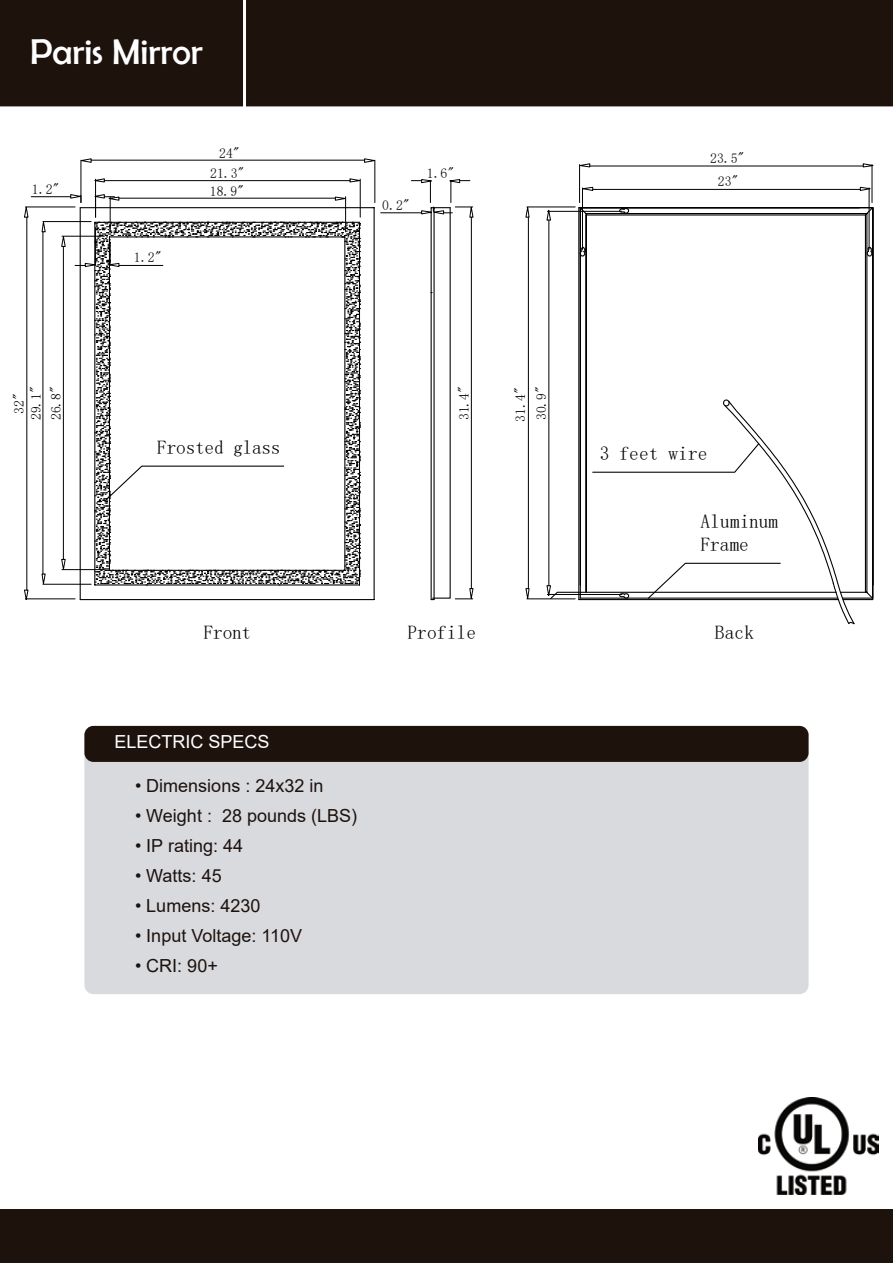
<style>
.page{position:relative;width:893px;height:1263px;background:#fff}
.page>*{position:absolute;margin:0;border:0;box-sizing:border-box;transform-origin:0 0}
.t1{font:36px "Berlin Sans FB";color:#fff}
.t2{font:19.35px/23.1px "Sim Sun";letter-spacing:.01em;color:#020102}
.t3{font:19.35px "Sim Sun";letter-spacing:-.01em;color:#020102}
.t4{font:18px "Arial";color:#1e120d}
.t5{font:18px "Arial";color:#fff}
.t6{font:13.65px/17.9px "Sim Sun";letter-spacing:.01em;color:#020102}
</style>
<div class="page">
<div style="left:0;top:0;width:893px;height:106px;background:#1e120d"></div>
<div style="left:0;top:1210px;width:893px;height:53px;background:#1e120d"></div>
<div style="left:0;top:1209px;width:893px;height:54px;border:2px solid #1e120d"></div>
<hr style="left:243px;top:0;width:3px;height:118px;background:#fff">
<div style="left:84px;top:726px;width:724px;height:268px;background:#d8dade;border-radius:9px"></div>
<div style="left:84px;top:726px;width:724px;height:36px;background:#1e120d;border-radius:9px"></div>
<hr style="left:80px;top:208px;width:1px;height:392px;background:#020102">
<hr style="left:80px;top:599px;width:294px;height:1px;background:#020102">
<hr style="left:80px;top:207px;width:294px;height:1px;background:#020102">
<hr style="left:374px;top:208px;width:1px;height:392px;background:#020102">
<hr style="left:374px;top:160px;width:1px;height:43px;background:#020102">
<hr style="left:81px;top:160px;width:1px;height:43px;background:#020102">
<hr style="left:91px;top:160px;width:274px;height:1px;background:#020102">
<svg style="left:364px;top:158px;width:12px;height:5px"></svg>
<svg style="left:80px;top:158px;width:12px;height:5px"></svg>
<hr style="left:25px;top:207px;width:50px;height:1px;background:#020102">
<hr style="left:25px;top:598px;width:50px;height:1px;background:#020102">
<hr style="left:26px;top:217px;width:1px;height:373px;background:#020102">
<svg style="left:24px;top:206px;width:5px;height:12px"></svg>
<svg style="left:24px;top:589px;width:5px;height:11px"></svg>
<hr style="left:360px;top:179px;width:1px;height:38px;background:#020102">
<hr style="left:95px;top:179px;width:1px;height:38px;background:#020102">
<hr style="left:104px;top:180px;width:246px;height:1px;background:#020102">
<svg style="left:349px;top:178px;width:12px;height:5px"></svg>
<svg style="left:94px;top:178px;width:11px;height:5px"></svg>
<hr style="left:43px;top:221px;width:48px;height:1px;background:#020102">
<hr style="left:43px;top:584px;width:48px;height:1px;background:#020102">
<hr style="left:43px;top:232px;width:1px;height:342px;background:#020102">
<svg style="left:41px;top:221px;width:5px;height:12px"></svg>
<svg style="left:41px;top:573px;width:5px;height:12px"></svg>
<hr style="left:31px;top:196px;width:40px;height:1px;background:#020102">
<hr style="left:381px;top:212px;width:41px;height:1px;background:#020102">
<svg style="left:411px;top:179px;width:63px;height:422px"></svg>
<svg style="left:578px;top:206px;width:296px;height:395px"></svg>
<svg style="left:866px;top:246px;width:7px;height:11px"></svg>
<svg style="left:579px;top:246px;width:7px;height:11px"></svg>
<svg style="left:618px;top:207px;width:12px;height:7px"></svg>
<hr style="left:579px;top:165px;width:1px;height:38px;background:#020102">
<hr style="left:872px;top:165px;width:1px;height:38px;background:#020102">
<hr style="left:590px;top:166px;width:273px;height:1px;background:#020102">
<svg style="left:579px;top:163px;width:12px;height:5px"></svg>
<svg style="left:862px;top:163px;width:12px;height:5px"></svg>
<hr style="left:527px;top:207px;width:48px;height:1px;background:#020102">
<hr style="left:527px;top:598px;width:48px;height:1px;background:#020102">
<hr style="left:528px;top:217px;width:1px;height:372px;background:#020102">
<svg style="left:525px;top:206px;width:5px;height:12px"></svg>
<svg style="left:525px;top:588px;width:5px;height:12px"></svg>
<hr style="left:582px;top:188px;width:1px;height:61px;background:#020102">
<hr style="left:869px;top:188px;width:1px;height:61px;background:#020102">
<hr style="left:593px;top:189px;width:267px;height:1px;background:#020102">
<svg style="left:579px;top:186px;width:15px;height:5px"></svg>
<svg style="left:859px;top:186px;width:14px;height:5px"></svg>
<hr style="left:547px;top:211px;width:75px;height:1px;background:#020102">
<hr style="left:548px;top:220px;width:1px;height:366px;background:#020102">
<svg style="left:546px;top:206px;width:5px;height:15px"></svg>
<hr style="left:842px;top:598px;width:30px;height:1px;background:#020102">
<hr style="left:843px;top:599px;width:30px;height:1px;background:#020102">
<svg style="left:61px;top:194px;width:300px;height:392px"></svg>
<svg style="left:546px;top:399px;width:321px;height:226px"></svg>
<img style="left:758px;top:1097px;width:120px;height:98px">
<h1 class="t1" style="left:30px;top:31px;width:174px">Paris Mirror</h1>
<p class="t6" style="left:32px;top:180px;width:29px">1.2"</p>
<p class="t6" style="left:134px;top:248px;width:29px">1.2"</p>
<p class="t6" style="left:219px;top:144px;width:22px">24"</p>
<p class="t6" style="left:210px;top:164px;width:36px">21.3"<br>18.9"</p>
<p class="t6" style="left:26px;top:420px;width:36px;line-height:20px;rotate:-90deg">29.1"<br>26.8"</p>
<p class="t6" style="left:10px;top:414px;width:22px;rotate:-90deg">32"</p>
<p class="t6" style="left:382px;top:196px;width:29px">0.2"</p>
<p class="t6" style="left:427px;top:165px;width:29px">1.6"</p>
<p class="t6" style="left:455px;top:420px;width:36px;rotate:-90deg">31.4"</p>
<p class="t6" style="left:511px;top:422px;width:36px;rotate:-90deg">31.4"</p>
<p class="t6" style="left:532px;top:420px;width:36px;rotate:-90deg">30.9"</p>
<p class="t6" style="left:710px;top:149px;width:36px">23.5"</p>
<p class="t6" style="left:718px;top:172px;width:22px">23"</p>
<p class="t3" style="left:157px;top:437px;width:125px">Frosted glass</p>
<p class="t2" style="left:600px;top:442px;width:109px">3 feet wire</p>
<p class="t2" style="left:700px;top:509px;width:79px">Aluminum<br>Frame</p>
<p class="t2" style="left:203px;top:620px;width:49px">Front</p>
<p class="t2" style="left:407px;top:620px;width:70px">Profile</p>
<p class="t2" style="left:715px;top:620px;width:41px">Back</p>
<p class="t5" style="left:115px;top:729px;width:157px">ELECTRIC SPECS</p>
<p class="t4" style="left:135px;top:773px;width:190px">• Dimensions : 24x32 in</p>
<p class="t4" style="left:135px;top:803px;width:224px">• Weight : 28 pounds (LBS)</p>
<p class="t4" style="left:135px;top:833px;width:110px">• IP rating: 44</p>
<p class="t4" style="left:135px;top:863px;width:88px">• Watts: 45</p>
<p class="t4" style="left:135px;top:893px;width:127px">• Lumens: 4230</p>
<p class="t4" style="left:135px;top:923px;width:169px">• Input Voltage: 110V</p>
<p class="t4" style="left:135px;top:953px;width:84px">• CRI: 90+</p>
</div>
